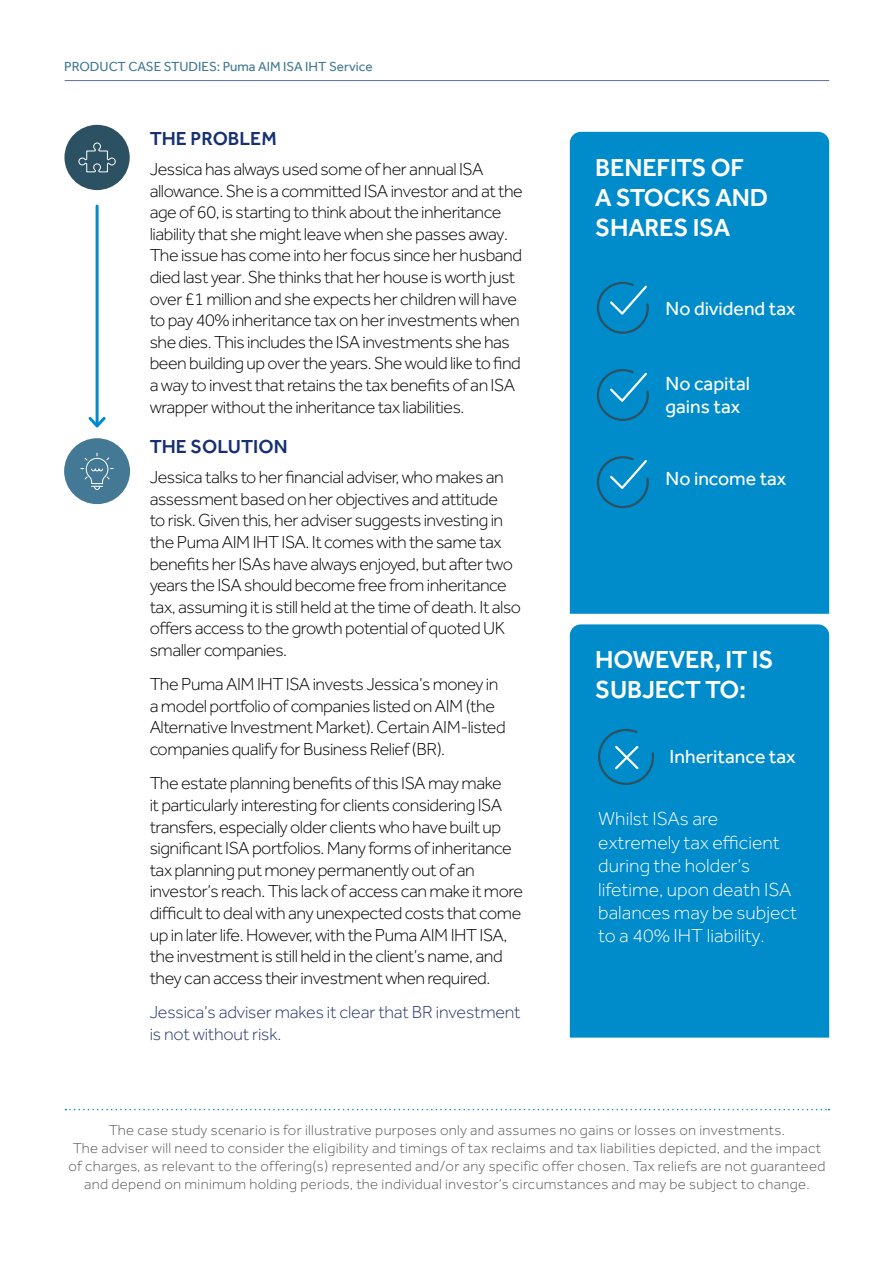
<style>
.page{position:relative;width:893px;height:1263px;background:#fff}
.page>*{position:absolute;margin:0;border:0;box-sizing:border-box;transform-origin:0 0}
.t1{font:500 25.5px/30px "Effra";letter-spacing:-.01em;color:#fff}
.t2{font:300 19.5px/23.4px "Effra";color:#fff}
.t3{font:19.5px/22.5px "Effra";color:#fff}
.t4{font:500 19.5px "Effra";color:#163072}
.t5{font:300 18px/21.6px "Effra";letter-spacing:-.025em;color:#000}
.t6{font:300 18px/21.6px "Effra";letter-spacing:-.01em;color:#23366b}
.t7{font:300 15px/18px "Effra";letter-spacing:.02em;color:#575756;text-align:center}
.t8{font:13.5px "Effra";color:#437994}
</style>
<div class="page">
<hr style="left:65px;top:80px;width:764px;height:1px;background:#163072">
<hr style="left:96px;top:206px;width:3px;height:220px;background:#008bcb">
<svg style="left:88px;top:414px;width:18px;height:14px"></svg>
<div style="left:64px;top:438px;width:66px;height:66px;background:#437994;border-radius:50%"></div>
<svg style="left:80px;top:452px;width:34px;height:38px"></svg>
<div style="left:64px;top:125px;width:66px;height:65px;background:#2c5163;border-radius:50%"></div>
<svg style="left:78px;top:142px;width:38px;height:31px"></svg>
<svg style="left:65px;top:1109px;width:764px;height:1px"></svg>
<div style="left:570px;top:132px;width:259px;height:482px;background:#008bcb"></div>
<div style="left:570px;top:624px;width:259px;height:413px;background:#008bcb"></div>
<svg style="left:596px;top:281px;width:54px;height:54px;background:#0e89c2"></svg>
<svg style="left:596px;top:368px;width:54px;height:54px;background:#0e89c2"></svg>
<svg style="left:596px;top:455px;width:54px;height:54px;background:#0e89c2"></svg>
<svg style="left:597px;top:728px;width:58px;height:58px;background:#0e8ac3"></svg>
<p class="t8" style="left:64px;top:58px;width:310px">PRODUCT CASE STUDIES: Puma AIM ISA IHT Service</p>
<p class="t4" style="left:150px;top:127px;width:129px">THE PROBLEM</p>
<p class="t5" style="left:150px;top:158px;width:375px">Jessica has always used some of her annual ISA allowance. She is a committed ISA investor and at the age of 60, is starting to think about the inheritance liability that she might leave when she passes away.<br>The issue has come into her focus since her husband died last year. She thinks that her house is worth just over £1 million and she expects her children will have to pay 40% inheritance tax on her investments when she dies. This includes the ISA investments she has been building up over the years. She would like to find a way to invest that retains the tax benefits of an ISA wrapper without the inheritance tax liabilities.</p>
<p class="t4" style="left:150px;top:435px;width:139px">THE SOLUTION</p>
<p class="t5" style="left:150px;top:466px;width:373px">Jessica talks to her financial adviser, who makes an assessment based on her objectives and attitude<br>to risk. Given this, her adviser suggests investing in the Puma AIM IHT ISA. It comes with the same tax benefits her ISAs have always enjoyed, but after two years the ISA should become free from inheritance tax, assuming it is still held at the time of death. It also offers access to the growth potential of quoted UK smaller companies.</p>
<p class="t5" style="left:150px;top:673px;width:358px">The Puma AIM IHT ISA invests Jessica’s money in a model portfolio of companies listed on AIM (the Alternative Investment Market). Certain AIM-listed companies qualify for Business Relief (BR).</p>
<p class="t5" style="left:150px;top:773px;width:375px">The estate planning benefits of this ISA may make<br>it particularly interesting for clients considering ISA transfers, especially older clients who have built up significant ISA portfolios. Many forms of inheritance tax planning put money permanently out of an investor’s reach. This lack of access can make it more difficult to deal with any unexpected costs that come up in later life. However, with the Puma AIM IHT ISA, the investment is still held in the client’s name, and they can access their investment when required.</p>
<p class="t6" style="left:150px;top:1001px;width:372px">Jessica’s adviser makes it clear that BR investment is not without risk.</p>
<h1 class="t1" style="left:595px;top:152px;width:174px">BENEFITS OF<br>A STOCKS AND<br>SHARES ISA</h1>
<p class="t3" style="left:666px;top:297px;width:132px">No dividend tax</p>
<p class="t3" style="left:666px;top:372px;width:86px">No capital gains tax</p>
<p class="t3" style="left:666px;top:467px;width:122px">No income tax</p>
<h1 class="t1" style="left:595px;top:644px;width:180px">HOWEVER, IT IS<br>SUBJECT TO:</h1>
<p class="t3" style="left:670px;top:745px;width:128px">Inheritance tax</p>
<p class="t2" style="left:598px;top:807px;width:200px">Whilst ISAs are extremely tax efficient during the holder’s lifetime, upon death ISA balances may be subject to a 40% IHT liability.</p>
<p class="t7" style="left:68px;top:1121px;width:759px">The case study scenario is for illustrative purposes only and assumes no gains or losses on investments.<br>The adviser will need to consider the eligibility and timings of tax reclaims and tax liabilities depicted, and the impact of charges, as relevant to the offering(s) represented and/or any specific offer chosen. Tax reliefs are not guaranteed and depend on minimum holding periods, the individual investor’s circumstances and may be subject to change.</p>
</div>
